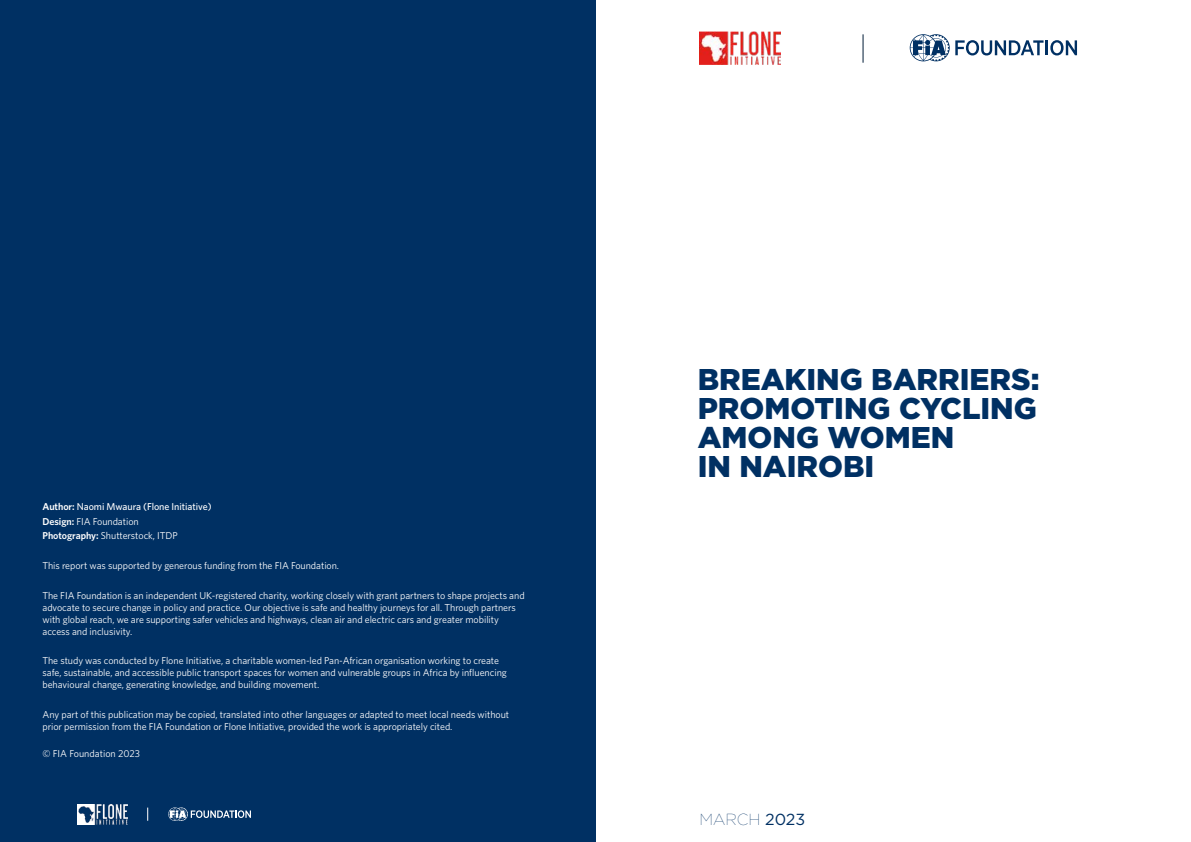
<style>
.page{position:relative;width:1191px;height:842px;background:#fff}
.page>*{position:absolute;margin:0;border:0;box-sizing:border-box;transform-origin:0 0}
.t1{font:900 30px/29px "Gotham HTF";color:#003063}
.t2{font:100 16px "Gotham HTF";color:#003063}
.t3{font:10px/12px "Whitney";letter-spacing:-.005em;color:#fff}
.s1{font-weight:600}
.s2{font-weight:500}
.s3{font-weight:400}
</style>
<div class="page">
<div style="left:0;top:0;width:596px;height:842px;background:#003063"></div>
<svg style="left:862px;top:34px;width:1px;height:29px"></svg>
<img style="left:699px;top:32px;width:81px;height:32px">
<svg style="left:955px;top:40px;width:88px;height:15px"></svg>
<hr style="left:1045px;top:40px;width:3px;height:15px;background:#003063">
<svg style="left:1050px;top:40px;width:27px;height:15px"></svg>
<svg style="left:909px;top:34px;width:40px;height:27px"></svg>
<svg style="left:168px;top:807px;width:83px;height:14px"></svg>
<svg style="left:147px;top:807px;width:1px;height:14px"></svg>
<p class="t3" style="left:43px;top:499px;width:170px;line-height:14.8px"><span class="s1">Author:</span> <span class="s2">Naomi Mwaura (Flone Initiative)<br></span><span class="s1">Design:</span> FIA Foundation<br><span class="s1">Photography:</span> Shutterstock, ITDP</p>
<p class="t3" style="left:43px;top:559px;width:298px">This report was supported by generous funding from the FIA Foundation.</p>
<p class="t3" style="left:43px;top:589px;width:483px">The FIA Foundation is an independent UK-registered charity, working closely with grant partners to shape projects and advocate to secure change in policy and practice. Our objective is safe and healthy journeys for all. Through partners with global reach, we are supporting safer vehicles and highways, clean air and electric cars and greater mobility access and inclusivity.</p>
<p class="t3" style="left:43px;top:655px;width:466px">The study was conducted by Flone Initiative, a charitable women-led Pan-African organisation working to create safe, sustainable, and accessible public transport spaces for women and vulnerable groups in Africa by influencing behavioural change, generating knowledge, and building movement.</p>
<p class="t3" style="left:43px;top:708px;width:468px">Any part of this publication may be copied, translated into other languages or adapted to meet local needs without prior permission from the FIA Foundation or Flone Initiative, provided the work is appropriately cited.</p>
<p class="t3" style="left:43px;top:747px;width:99px">© FIA Foundation 2023</p>
<h1 class="t1" style="left:697px;top:364px;width:343px">BREAKING BARRIERS:<br>PROMOTING CYCLING<br>AMONG WOMEN<br>IN NAIROBI</h1>
<h2 class="t2" style="left:699px;top:810px;width:107px">MARCH <span class="s3">2023</span></h2>
</div>
